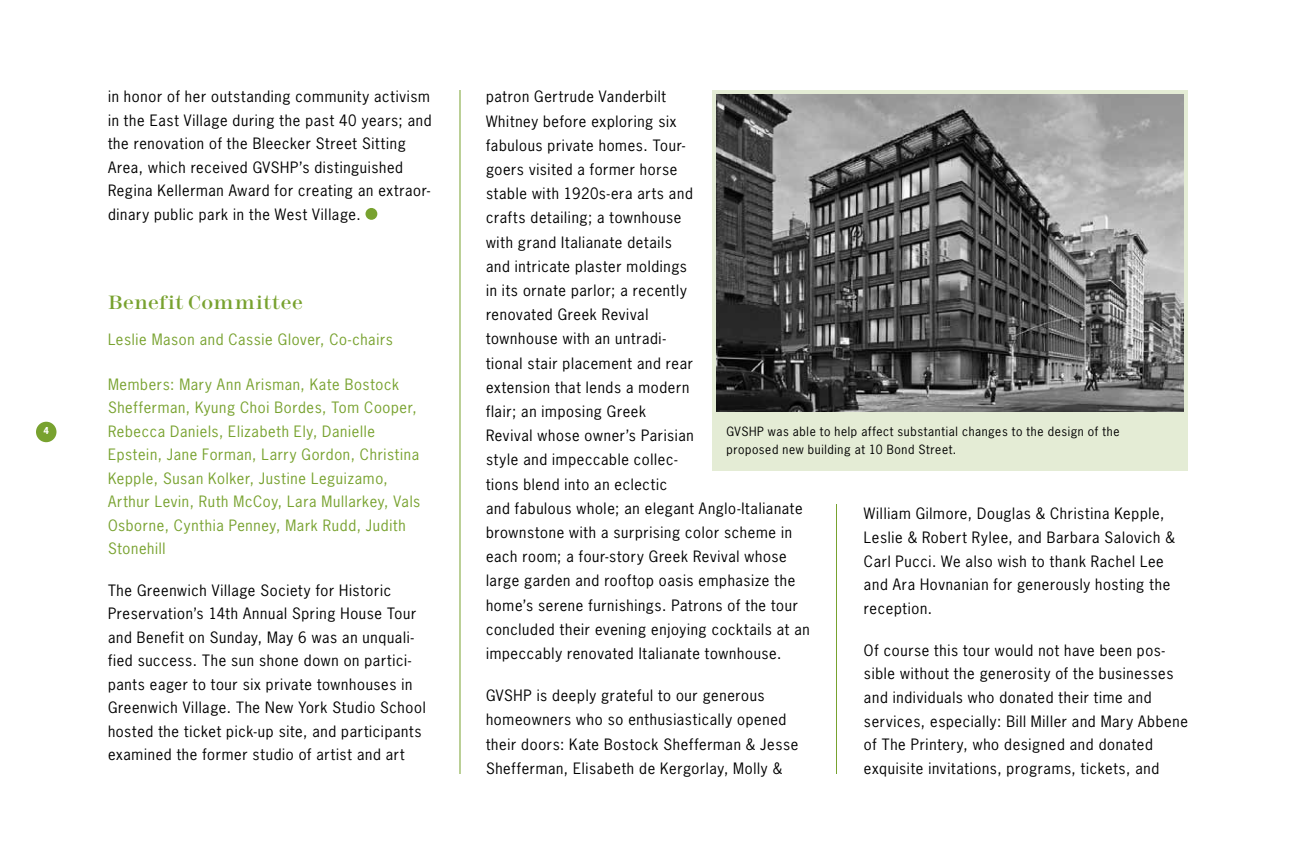
<style>
.page{position:relative;width:1296px;height:864px;background:#fff}
.page>*{position:absolute;margin:0;border:0;box-sizing:border-box;transform-origin:0 0}
.t1{font:20px "Modern Bld";letter-spacing:.035em;color:#78a22f}
.t2{font:14.8px/24.2px "News Gothic";letter-spacing:.045em;color:#000}
.t3{font:14.8px/23.4px "News Gothic";letter-spacing:.045em;color:#78a22f}
.t4{font:12px/18px "News Gothic";letter-spacing:.055em;color:#000}
.t5{font:700 9px "News Gothic";color:#fff}
</style>
<div class="page">
<div style="left:366px;top:208px;width:11px;height:12px;background:#78a22f;border-radius:50%"></div>
<div style="left:36px;top:422px;width:20px;height:20px;background:#78a22f;border-radius:50%"></div>
<hr style="left:459px;top:90px;width:1px;height:684px;background:#78a22f">
<hr style="left:836px;top:504px;width:1px;height:270px;background:#78a22f">
<img style="left:717px;top:95px;width:466px;height:317px">
<div style="left:712px;top:90px;width:476px;height:333px;border:4px solid #e4ecd5"></div>
<div style="left:712px;top:412px;width:476px;height:58px;background:#e4ecd5"></div>
<p class="t5" style="left:44px;top:425px;width:7px">4</p>
<p class="t2" style="left:108px;top:85px;width:325px;line-height:23.4px">in honor of her outstanding community activism in the East Village during the past 40 years; and the renovation of the Bleecker Street Sitting Area, which received GVSHP’s distinguished Regina Kellerman Award for creating an extraor&shy;dinary public park in the West Village.</p>
<h1 class="t1" style="left:108px;top:289px;width:196px">Benefit Committee</h1>
<p class="t3" style="left:108px;top:327px;width:286px">Leslie Mason and Cassie Glover, Co-chairs</p>
<p class="t3" style="left:108px;top:372px;width:314px">Members: Mary Ann Arisman, Kate Bostock Shefferman, Kyung Choi Bordes, Tom Cooper, Rebecca Daniels, Elizabeth Ely, Danielle Epstein, Jane Forman, Larry Gordon, Christina Kepple, Susan Kolker, Justine Leguizamo, Arthur Levin, Ruth McCoy, Lara Mullarkey, Vals Osborne, Cynthia Penney, Mark Rudd, Judith Stonehill</p>
<p class="t2" style="left:108px;top:578px;width:319px;line-height:23.4px">The Greenwich Village Society for Historic Preservation’s 14th Annual Spring House Tour and Benefit on Sunday, May 6 was an unquali&shy;fied success. The sun shone down on partici&shy;pants eager to tour six private townhouses in Greenwich Village. The New York Studio School hosted the ticket pick-up site, and participants examined the former studio of artist and art</p>
<p class="t2" style="left:486px;top:84px;width:325px">patron Gertrude Vanderbilt<br>Whitney before exploring six<br>fabulous private homes. Tour-<br>goers visited a former horse<br>stable with 1920s-era arts and<br>crafts detailing; a townhouse<br>with grand Italianate details<br>and intricate plaster moldings<br>in its ornate parlor; a recently<br>renovated Greek Revival<br>townhouse with an untradi-<br>tional stair placement and rear<br>extension that lends a modern<br>flair; an imposing Greek<br>Revival whose owner’s Parisian<br>style and impeccable collec-<br>tions blend into an eclectic<br>and fabulous whole; an elegant Anglo-Italianate brownstone with a surprising color scheme in each room; a four-story Greek Revival whose large garden and rooftop oasis emphasize the home’s serene furnishings. Patrons of the tour concluded their evening enjoying cocktails at an impeccably renovated Italianate townhouse.</p>
<p class="t2" style="left:486px;top:683px;width:314px">GVSHP is deeply grateful to our generous homeowners who so enthusiastically opened their doors: Kate Bostock Shefferman &amp; Jesse Shefferman, Elisabeth de Kergorlay, Molly &amp;</p>
<p class="t4" style="left:726px;top:422px;width:395px">GVSHP was able to help affect substantial changes to the design of the proposed new building at 10 Bond Street.</p>
<p class="t2" style="left:864px;top:501px;width:312px;line-height:23.6px">William Gilmore, Douglas &amp; Christina Kepple, Leslie &amp; Robert Rylee, and Barbara Salovich &amp; Carl Pucci. We also wish to thank Rachel Lee and Ara Hovnanian for generously hosting the reception.</p>
<p class="t2" style="left:864px;top:638px;width:325px;line-height:23.6px">Of course this tour would not have been pos&shy;sible without the generosity of the businesses and individuals who donated their time and services, especially: Bill Miller and Mary Abbene of The Printery, who designed and donated exquisite invitations, programs, tickets, and</p>
</div>
